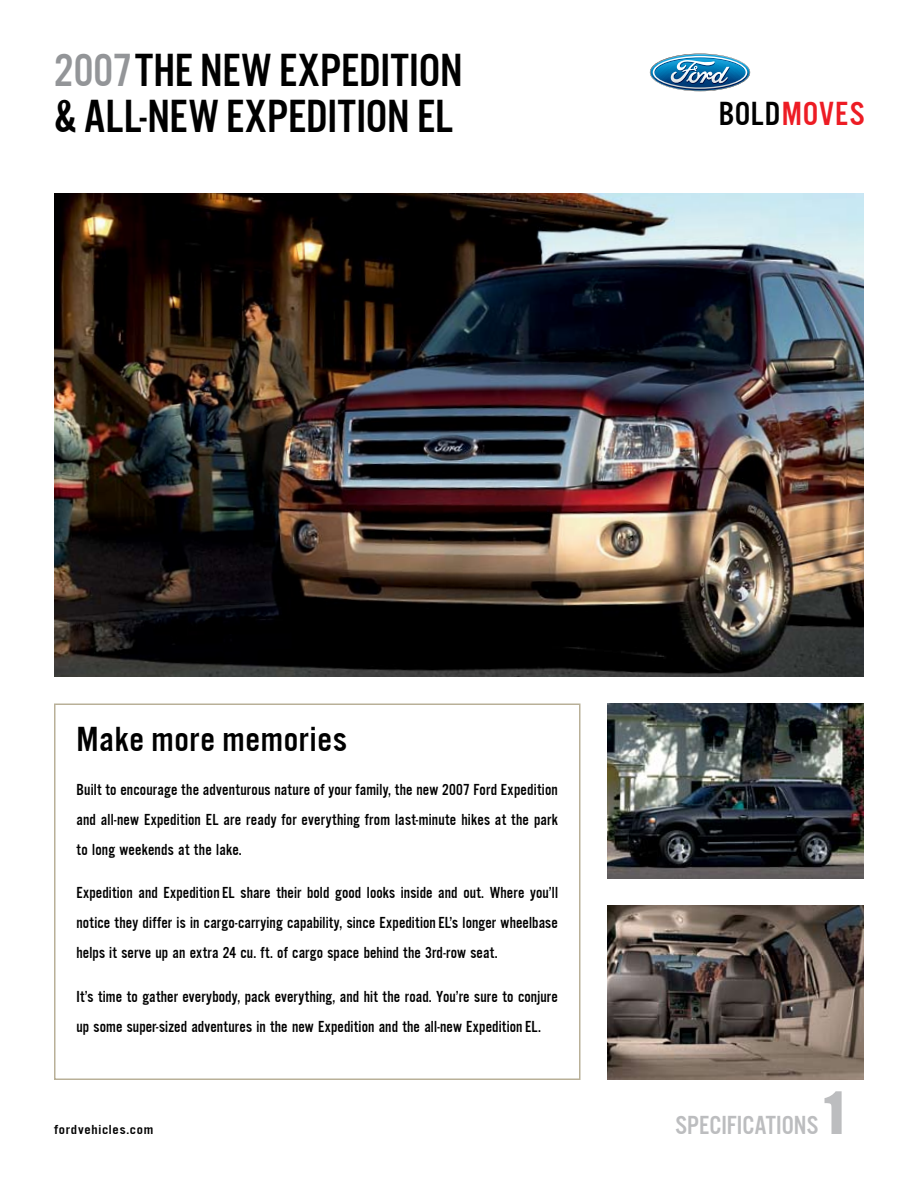
<style>
.page{position:relative;width:918px;height:1188px;background:#fff}
.page>*{position:absolute;margin:0;border:0;box-sizing:border-box;transform-origin:0 0}
.t1{font:48px/45.8px "Alternate Got No 3 D";letter-spacing:.005em;color:#000}
.t2{font:36px "Alternate Got No 3 D";letter-spacing:.015em;color:#000;scale:1.05 1}
.t3{font:34.5px "Alternate Got No 3 D";letter-spacing:.03em;color:#ed1c24}
.t4{font:27px "Alternate Got No 3 D";color:#bcbdbf}
.t5{font:16.5px/30px "Alternate Got No 3 D";letter-spacing:.005em;color:#000;text-align:justify}
.t6{font:13.5px "Alternate Got No 3 D";letter-spacing:.045em;color:#000;scale:1.2 1}
.s1{color:#939598}
.s2{color:#000}
.s3{font-family:"Impact";font-size:54px}
</style>
<div class="page">
<div style="left:54px;top:704px;width:526px;height:376px;border:2px solid #b9b098"></div>
<img style="left:650px;top:54px;width:100px;height:37px">
<img style="left:54px;top:194px;width:810px;height:483px">
<img style="left:608px;top:905px;width:256px;height:175px">
<img style="left:608px;top:704px;width:256px;height:174px">
<h1 class="t1" style="left:54px;top:48px;width:410px"><span class="s1">2007</span>THE NEW EXPEDITION &amp; ALL-NEW EXPEDITION EL</h1>
<h3 class="t3" style="left:719px;top:95px;width:147px"><span class="s2">BOLD</span>MOVES</h3>
<h2 class="t2" style="left:76px;top:720px;width:259px">Make more memories</h2>
<p class="t5" style="left:76px;top:775px;width:483px">Built to encourage the adventurous nature of your family, the new 2007 Ford Expedition and all-new Expedition EL are ready for everything from last-minute hikes at the park to long weekends at the lake.</p>
<p class="t5" style="left:76px;top:878px;width:483px">Expedition and ExpeditionEL share their bold good looks inside and out. Where you’ll notice they differ is in cargo-carrying capability, since ExpeditionEL’s longer wheelbase helps it serve up an extra 24 cu. ft. of cargo space behind the 3rd-row seat.</p>
<p class="t5" style="left:76px;top:982px;width:483px">It’s time to gather everybody, pack everything, and hit the road. You’re sure to conjure up some super-sized adventures in the new Expedition and the all-new ExpeditionEL.</p>
<p class="t6" style="left:54px;top:1122px;width:84px">fordvehicles.com</p>
<h3 class="t4" style="left:676px;top:1111px;width:170px">SPECIFICATIONS <span class="s3">1</span></h3>
</div>
